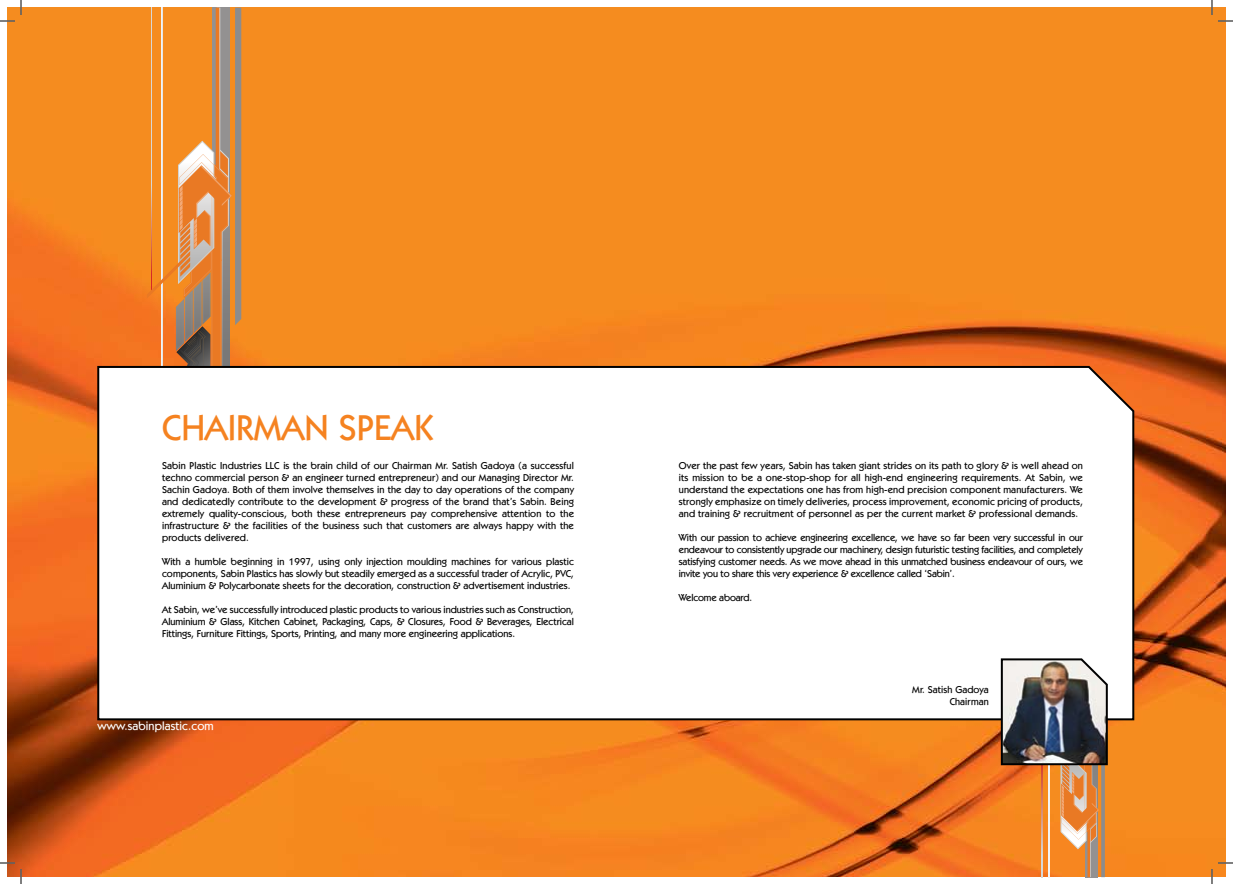
<style>
.page{position:relative;width:1233px;height:884px;background:#fff}
.page>*{position:absolute;margin:0;border:0;box-sizing:border-box;transform-origin:0 0}
.t1{font:500 36px "Kabel IT Cby BT";letter-spacing:.01em;color:#f58220}
.t2{font:500 12px "Kabel IT Cby BT";letter-spacing:.01em;color:#fff}
.t3{font:500 10px/12px "Kabel IT Cby BT";letter-spacing:.005em;color:#000;text-align:justify}
</style>
<div class="page">
<img style="left:7px;top:7px;width:1218px;height:870px">
<svg style="left:147px;top:8px;width:94px;height:356px"></svg>
<svg style="left:96px;top:364px;width:1039px;height:357px"></svg>
<img style="left:999px;top:656px;width:109px;height:221px">
<svg style="left:1218px;top:20px;width:15px;height:2px"></svg>
<svg style="left:1218px;top:862px;width:15px;height:2px"></svg>
<svg style="left:0;top:0;width:22px;height:22px"></svg>
<svg style="left:0;top:862px;width:22px;height:22px"></svg>
<svg style="left:1211px;top:0;width:1px;height:15px"></svg>
<svg style="left:1211px;top:869px;width:1px;height:15px"></svg>
<h1 class="t1" style="left:162px;top:405px;width:272px">CHAIRMAN SPEAK</h1>
<p class="t3" style="left:162px;top:460px;width:413px">Sabin Plastic Industries LLC is the brain child of our Chairman Mr. Satish Gadoya (a successful techno commercial person &amp; an engineer turned entrepreneur) and our Managing Director Mr.<br>Sachin Gadoya. Both of them involve themselves in the day to day operations of the company and dedicatedly contribute to the development &amp; progress of the brand that’s Sabin. Being extremely quality-conscious, both these entrepreneurs pay comprehensive attention to the infrastructure &amp; the facilities of the business such that customers are always happy with the products delivered.</p>
<p class="t3" style="left:162px;top:556px;width:413px">With a humble beginning in 1997, using only injection moulding machines for various plastic components, Sabin Plastics has slowly but steadily emerged as a successful trader of Acrylic, PVC, Aluminium &amp; Polycarbonate sheets for the decoration, construction &amp; advertisement industries.</p>
<p class="t3" style="left:162px;top:604px;width:413px">At Sabin, we’ve successfully introduced plastic products to various industries such as Construction, Aluminium &amp; Glass, Kitchen Cabinet, Packaging, Caps, &amp; Closures, Food &amp; Beverages, Electrical Fittings, Furniture Fittings, Sports, Printing, and many more engineering applications.</p>
<p class="t2" style="left:98px;top:719px;width:118px">www.sabinplastic.com</p>
<p class="t3" style="left:679px;top:460px;width:406px">Over the past few years, Sabin has taken giant strides on its path to glory &amp; is well ahead on its mission to be a one-stop-shop for all high-end engineering requirements. At Sabin, we understand the expectations one has from high-end precision component manufacturers. We strongly emphasize on timely deliveries, process improvement, economic pricing of products, and training &amp; recruitment of personnel as per the current market &amp; professional demands.</p>
<p class="t3" style="left:679px;top:532px;width:405px">With our passion to achieve engineering excellence, we have so far been very successful in our endeavour to consistently upgrade our machinery, design futuristic testing facilities, and completely satisfying customer needs. As we move ahead in this unmatched business endeavour of ours, we invite you to share this very experience &amp; excellence called ‘Sabin’.</p>
<p class="t3" style="left:679px;top:592px;width:75px">Welcome aboard.</p>
<p class="t3" style="left:912px;top:683px;width:78px;text-align:right">Mr. Satish Gadoya<br>Chairman</p>
</div>
